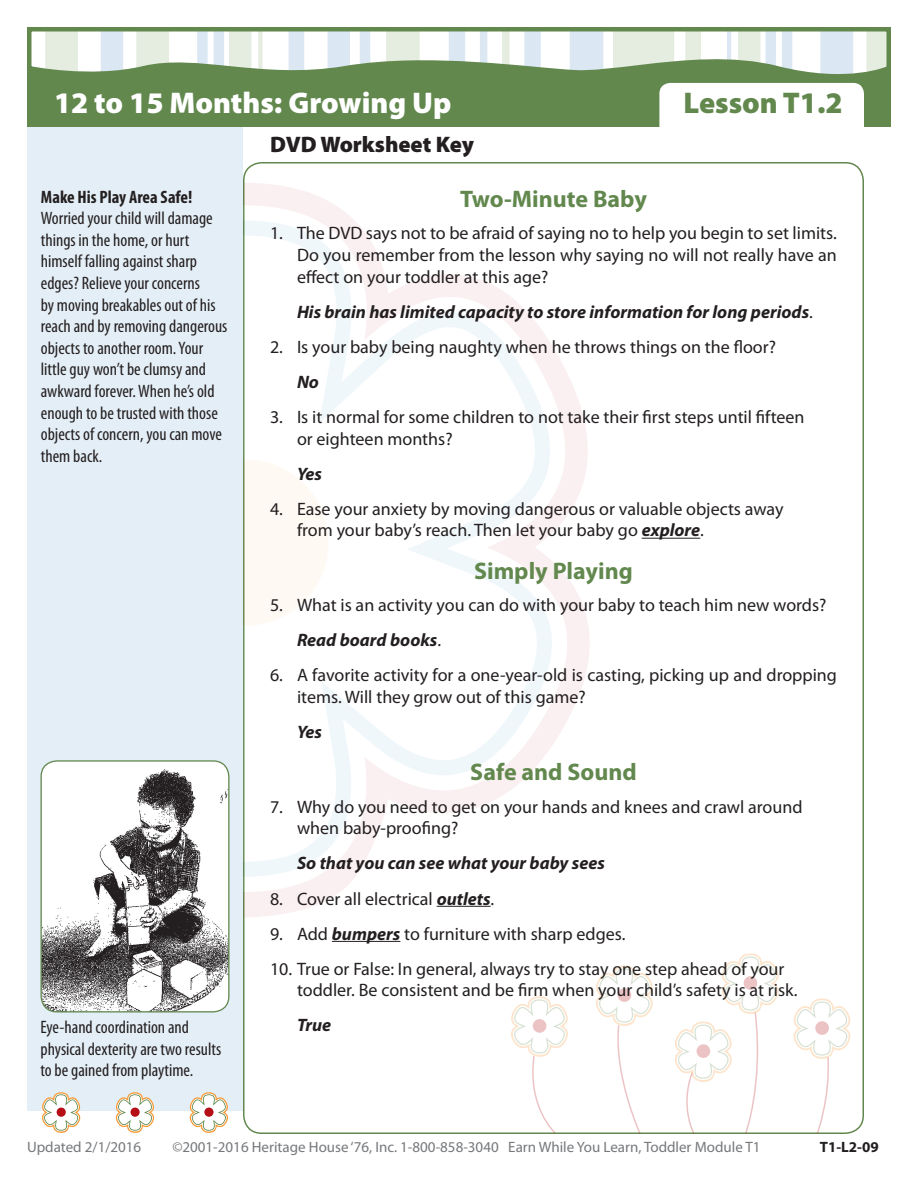
<style>
.page{position:relative;width:918px;height:1188px;background:#fff}
.page>*{position:absolute;margin:0;border:0;box-sizing:border-box;transform-origin:0 0}
.t1{font:900 30px "Myriad Pro";color:#fff}
.t2{font:900 30px "Myriad Pro";color:#62884e}
.Page_Heading_-_L2-_S{font:700 24px "Myriad Pro";color:#62884e}
.Page_Heading_-_Small{font:900 22.5px "Myriad Pro";color:#231f20}
.Regular_Text_Tabbed{font:18px/21.6px "Myriad Pro";color:#231f20}
.Left_Text{font:condensed 18px/21.6px "Myriad Pro";color:#231f20}
.Regular_Text_Tabbed-2{font:italic 700 18px "Myriad Pro";color:#231f20}
.Left_Text-2{font:700 condensed 18px "Myriad Pro";color:#231f20}
.t3{font:15px "Myriad Pro";color:#76787b}
.t4{font:700 15px "Myriad Pro";color:#231f20}
.s1{font-weight:400;font-style:normal}
.s2{font-weight:700;font-style:italic}
</style>
<div class="page">
<svg style="left:243px;top:183px;width:248px;height:735px"></svg>
<svg style="left:243px;top:205px;width:347px;height:687px"></svg>
<svg style="left:243px;top:220px;width:309px;height:657px"></svg>
<svg style="left:243px;top:236px;width:298px;height:626px"></svg>
<div style="left:162px;top:460px;width:166px;height:166px;background:#fef9f3;border-radius:50%"></div>
<div style="left:27px;top:100px;width:216px;height:1011px;background:#e4eef6"></div>
<div style="left:27px;top:27px;width:864px;height:99px;background:#62884e"></div>
<svg style="left:674px;top:953px;width:105px;height:181px"></svg>
<div style="left:697px;top:1044px;width:13px;height:14px;background:#ecc3c5;border-radius:50%"></div>
<svg style="left:596px;top:965px;width:57px;height:169px"></svg>
<div style="left:618px;top:988px;width:13px;height:14px;background:#ecc3c5;border-radius:50%"></div>
<svg style="left:511px;top:996px;width:57px;height:138px"></svg>
<div style="left:533px;top:1019px;width:13px;height:14px;background:#ecc3c5;border-radius:50%"></div>
<svg style="left:42px;top:1092px;width:39px;height:41px"></svg>
<div style="left:57px;top:1108px;width:9px;height:9px;background:#b50e16;border-radius:50%"></div>
<svg style="left:115px;top:1092px;width:40px;height:41px"></svg>
<div style="left:130px;top:1108px;width:10px;height:9px;background:#b50e16;border-radius:50%"></div>
<svg style="left:189px;top:1092px;width:39px;height:41px"></svg>
<div style="left:204px;top:1108px;width:10px;height:9px;background:#b50e16;border-radius:50%"></div>
<div style="left:659px;top:83px;width:205px;height:57px;background:#fff;border-radius:11px"></div>
<svg style="left:31px;top:31px;width:856px;height:61px"></svg>
<svg style="left:793px;top:998px;width:71px;height:136px"></svg>
<img style="left:42px;top:761px;width:187px;height:250px">
<div style="left:40px;top:760px;width:189px;height:253px;border:1px solid #62884e;border-radius:16px"></div>
<hr style="left:642px;top:538px;width:58px;height:1px;background:#231f20">
<hr style="left:437px;top:906px;width:54px;height:1px;background:#231f20">
<hr style="left:332px;top:941px;width:68px;height:1px;background:#231f20">
<h1 class="t1" style="left:54px;top:86px;width:399px">12 to 15 Months: Growing Up</h1>
<h1 class="t2" style="left:683px;top:86px;width:161px">Lesson T1.2</h1>
<p class="Left_Text-2" style="left:41px;top:187px;width:153px">Make His Play Area Safe!</p>
<p class="Left_Text" style="left:41px;top:208px;width:188px">Worried your child will damage things in the home, or hurt himself falling against sharp edges? Relieve your concerns<br>by moving breakables out of his reach and by removing dangerous objects to another room. Your little guy won’t be clumsy and awkward forever. When he’s old enough to be trusted with those objects of concern, you can move them back.</p>
<p class="Left_Text" style="left:40px;top:1017px;width:182px">Eye-hand coordination and physical dexterity are two results to be gained from playtime.</p>
<p class="Page_Heading_-_Small" style="left:270px;top:132px;width:206px">DVD Worksheet Key</p>
<p class="Page_Heading_-_L2-_S" style="left:460px;top:185px;width:188px">Two-Minute Baby</p>
<p class="Regular_Text_Tabbed" style="left:297px;top:223px;width:541px;text-align:justify;text-indent:-27px">1. The DVD says not to be afraid of saying no to help you begin to set limits.<br>Do you remember from the lesson why saying no will not really have an effect on your toddler at this age?</p>
<p class="Regular_Text_Tabbed-2" style="left:297px;top:302px;width:517px">His brain has limited capacity to store information for long periods<span class="s1">.</span></p>
<p class="Regular_Text_Tabbed" style="left:270px;top:336px;width:508px">2. Is your baby being naughty when he throws things on the floor?</p>
<p class="Regular_Text_Tabbed-2" style="left:297px;top:372px;width:24px">No</p>
<p class="Regular_Text_Tabbed" style="left:297px;top:407px;width:509px;text-indent:-27px">3. Is it normal for some children to not take their first steps until fifteen or eighteen months?</p>
<p class="Regular_Text_Tabbed-2" style="left:297px;top:464px;width:27px">Yes</p>
<p class="Regular_Text_Tabbed" style="left:297px;top:498px;width:488px;text-indent:-27px">4. Ease your anxiety by moving dangerous or valuable objects away from your baby’s reach. Then let your baby go <span class="s2">explore</span>.</p>
<p class="Page_Heading_-_L2-_S" style="left:474px;top:557px;width:160px">Simply Playing</p>
<p class="Regular_Text_Tabbed" style="left:270px;top:595px;width:558px">5. What is an activity you can do with your baby to teach him new words?</p>
<p class="Regular_Text_Tabbed-2" style="left:297px;top:630px;width:146px">Read board books<span class="s1">.</span></p>
<p class="Regular_Text_Tabbed" style="left:297px;top:665px;width:542px;text-indent:-27px">6. A favorite activity for a one-year-old is casting, picking up and dropping items. Will they grow out of this game?</p>
<p class="Regular_Text_Tabbed-2" style="left:297px;top:722px;width:27px">Yes</p>
<p class="Page_Heading_-_L2-_S" style="left:470px;top:759px;width:168px">Safe and Sound</p>
<p class="Regular_Text_Tabbed" style="left:297px;top:796px;width:507px;text-indent:-27px">7. Why do you need to get on your hands and knees and crawl around when baby-proofing?</p>
<p class="Regular_Text_Tabbed-2" style="left:297px;top:853px;width:309px">So that you can see what your baby sees</p>
<p class="Regular_Text_Tabbed" style="left:270px;top:888px;width:226px">8. Cover all electrical <span class="s2">outlets</span>.</p>
<p class="Regular_Text_Tabbed" style="left:270px;top:923px;width:357px">9. Add <span class="s2">bumpers</span> to furniture with sharp edges.</p>
<p class="Regular_Text_Tabbed" style="left:297px;top:958px;width:502px;text-indent:-27px">10. True or False: In general, always try to stay one step ahead of your toddler. Be consistent and be firm when your child’s safety is at risk.</p>
<p class="Regular_Text_Tabbed-2" style="left:297px;top:1015px;width:36px">True</p>
<p class="t3" style="left:27px;top:1139px;width:116px">Updated 2/1/2016</p>
<p class="t3" style="left:172px;top:1139px;width:590px">©2001-2016 Heritage House ‘76, Inc. 1-800-858-3040 Earn While You Learn, Toddler Module T1</p>
<p class="t4" style="left:820px;top:1139px;width:60px">T1-L2-09</p>
</div>
